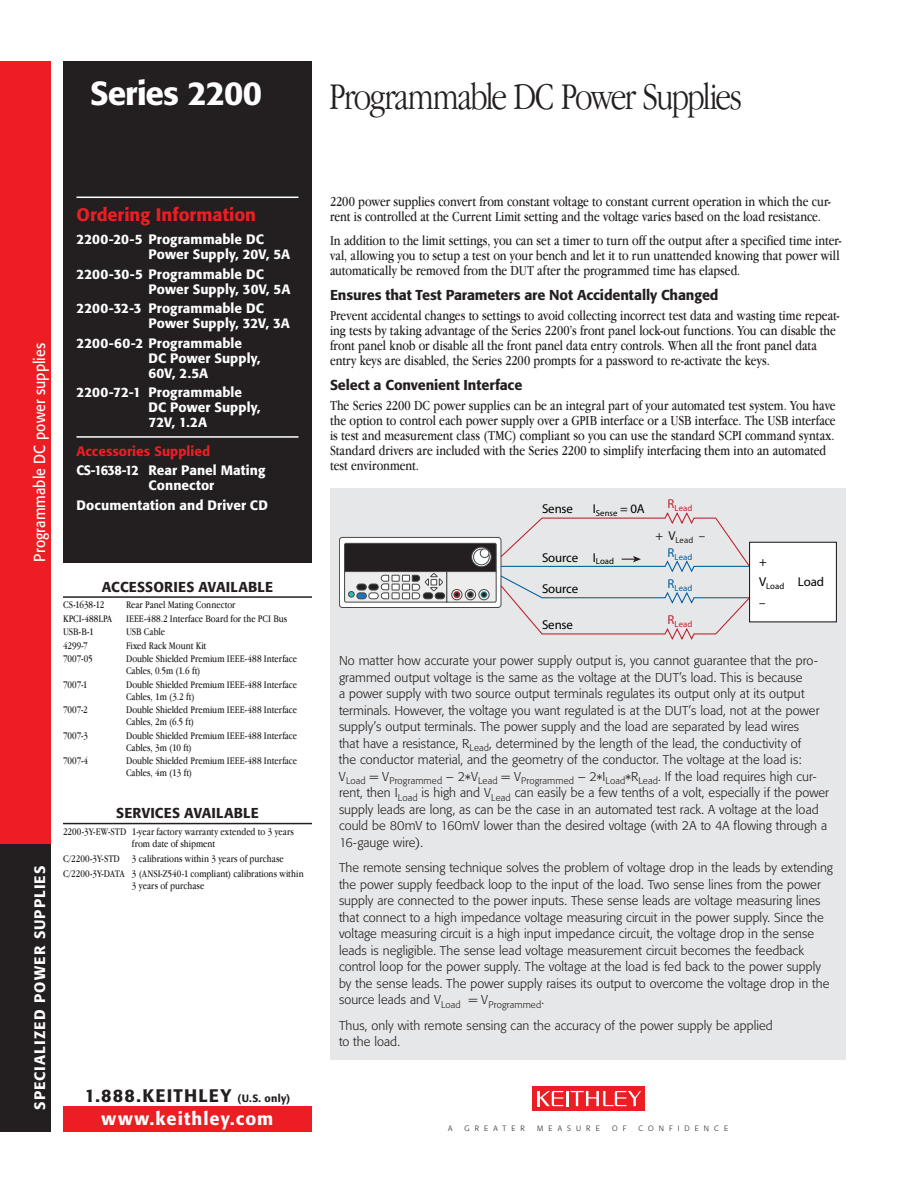
<style>
.page{position:relative;width:918px;height:1188px;background:#fff}
.page>*{position:absolute;margin:0;border:0;box-sizing:border-box;transform-origin:0 0}
.t1{font:300 condensed 39px "Garamond IT Cby BT";letter-spacing:-.04em;color:#231f20}
.t2{font:500 33px "Formata";letter-spacing:-.03em;color:#fff}
.t3{font:500 18px "Formata";letter-spacing:.065em;color:#231f20}
.t4{font:500 18px "Formata";letter-spacing:-.005em;color:#ed1d24}
.t5{font:500 18px "Formata";letter-spacing:.055em;color:#fff}
.t6{font:15.75px "Formata";color:#fff;scale:.9 1}
.t7{font:500 15px "Formata";letter-spacing:.07em;color:#fff}
.t8{font:condensed 14.25px/15px "Garamond IT Cby BT";color:#231f20}
.t9{font:500 14.25px "Formata";letter-spacing:-.005em;color:#231f20}
.t10{font:500 14.25px "Formata";letter-spacing:.015em;color:#231f20}
.t11{font:500 13.5px/15px "Formata";letter-spacing:.005em;color:#fff}
.t12{font:500 13.5px/15px "Formata";letter-spacing:.005em;color:#fff;scale:.95 1}
.t13{font:500 13.5px "Formata";color:#ed1d24}
.t14{font:12.9px "Myriad Pro";letter-spacing:-.01em;color:#000}
.t15{font:300 12.75px/16.5px "Formata";letter-spacing:.005em;color:#231f20}
.t16{font:condensed 10.5px/12px "Garamond IT Cby BT";letter-spacing:.005em;color:#231f20}
.t17{font:8.7px "Myriad Pro";letter-spacing:.005em;color:#000}
.t18{font:8.7px "Myriad Pro";letter-spacing:.01em;color:#be202e}
.t19{font:8.7px "Myriad Pro";letter-spacing:.01em;color:#005e9e}
.t20{font:8.7px "Myriad Pro";color:#231f20}
.t21{font:300 7.65px "Formata";letter-spacing:.67em;color:#231f20}
.s1{font-size:10.5px}
</style>
<div class="page">
<div style="left:63px;top:1107px;width:249px;height:25px;background:#ed1d24"></div>
<div style="left:0;top:844px;width:51px;height:288px;background:#231f20"></div>
<div style="left:532px;top:1086px;width:113px;height:25px;background:#ed1d24"></div>
<svg style="left:537px;top:1091px;width:104px;height:15px"></svg>
<div style="left:63px;top:61px;width:249px;height:501px;background:#231f20"></div>
<div style="left:0;top:61px;width:51px;height:783px;background:#ed1d24"></div>
<hr style="left:76px;top:197px;width:222px;height:1px;background:#fff">
<hr style="left:76px;top:436px;width:222px;height:2px;background:#fff">
<hr style="left:63px;top:596px;width:249px;height:2px;background:#231f20">
<hr style="left:63px;top:823px;width:249px;height:1px;background:#231f20">
<div style="left:330px;top:489px;width:516px;height:571px;background:#e6e7e8"></div>
<svg style="left:344px;top:512px;width:407px;height:128px"></svg>
<div style="left:749px;top:542px;width:88px;height:80px;background:#fff;border:1px solid #231f20"></div>
<h2 class="t2" style="left:90px;top:73px;width:173px">Series 2200</h2>
<h1 class="t1" style="left:329px;top:74px;width:415px">Programmable DC Power Supplies</h1>
<p class="t6" style="left:30px;top:562px;width:244px;rotate:-90deg">Programmable DC power supplies</p>
<p class="t6" style="left:30px;top:481px;width:65px;rotate:-90deg">Side Text</p>
<p class="t7" style="left:30px;top:1110px;width:244px;rotate:-90deg">Specialized Power Supplies</p>
<h3 class="t4" style="left:76px;top:203px;width:181px">Ordering Information</h3>
<p class="t11" style="left:148px;top:232px;width:143px;text-indent:-72px">2200-20-5 Programmable DC<br>Power Supply, 20V, 5A</p>
<p class="t11" style="left:148px;top:266px;width:143px;text-indent:-72px">2200-30-5 Programmable DC<br>Power Supply, 30V, 5A</p>
<p class="t11" style="left:148px;top:301px;width:143px;text-indent:-72px">2200-32-3 Programmable DC<br>Power Supply, 32V, 3A</p>
<p class="t11" style="left:148px;top:335px;width:114px;text-indent:-72px">2200-60-2 Programmable<br>DC Power Supply,<br>60V, 2.5A</p>
<p class="t11" style="left:148px;top:385px;width:114px;text-indent:-72px">2200-72-1 Programmable<br>DC Power Supply,<br>72V, 1.2A</p>
<p class="t13" style="left:76px;top:443px;width:135px">Accessories Supplied</p>
<p class="t12" style="left:76px;top:463px;width:200px">CS-1638-12 Rear Panel Mating<br>C</p>
<p class="t11" style="left:77px;top:476px;width:183px;line-height:19.5px;text-indent:80px">onnector<br>Documentation and Driver CD</p>
<p class="t9" style="left:102px;top:578px;width:10px">ACC</p>
<p class="t10" style="left:129px;top:578px;width:146px">ESSORIES AVAILABLE</p>
<p class="t16" style="left:63px;top:599px;width:43px">CS-1638-12</p>
<p class="t16" style="left:126px;top:599px;width:111px">Rear Panel Mating Connector</p>
<p class="t16" style="left:63px;top:612px;width:51px">KPCI-488LPA</p>
<p class="t16" style="left:126px;top:612px;width:163px">IEEE-488.2 Interface Board for the PCI Bus</p>
<p class="t16" style="left:63px;top:626px;width:32px">USB-B-1</p>
<p class="t16" style="left:126px;top:626px;width:41px">USB Cable</p>
<p class="t16" style="left:63px;top:639px;width:26px">4299-7</p>
<p class="t16" style="left:126px;top:639px;width:82px">Fixed Rack Mount Kit</p>
<p class="t16" style="left:63px;top:653px;width:31px">7007-05</p>
<p class="t16" style="left:126px;top:653px;width:173px">Double Shielded Premium IEEE-488 Interface<br>Cables, 0.5m (1.6 ft)</p>
<p class="t16" style="left:63px;top:678px;width:26px">7007-1</p>
<p class="t16" style="left:126px;top:678px;width:173px">Double Shielded Premium IEEE-488 Interface<br>Cables, 1m (3.2 ft)</p>
<p class="t16" style="left:63px;top:704px;width:26px">7007-2</p>
<p class="t16" style="left:126px;top:704px;width:173px">Double Shielded Premium IEEE-488 Interface<br>Cables, 2m (6.5 ft)</p>
<p class="t16" style="left:63px;top:730px;width:26px">7007-3</p>
<p class="t16" style="left:126px;top:730px;width:173px">Double Shielded Premium IEEE-488 Interface<br>Cables, 3m (10 ft)</p>
<p class="t16" style="left:63px;top:755px;width:27px">7007-4</p>
<p class="t16" style="left:126px;top:755px;width:173px">Double Shielded Premium IEEE-488 Interface<br>Cables, 4m (13 ft)</p>
<p class="t9" style="left:116px;top:805px;width:127px">Services Available</p>
<p class="t16" style="left:132px;top:825px;width:163px;text-indent:-69px">2200-3Y-EW-STD 1-year factory warranty extended to 3 years from date of shipment</p>
<p class="t16" style="left:63px;top:851px;width:242px;line-height:15px">C/2200-3Y-STD 3 calibrations within 3 years of purchase<br>C/2200-3Y-DATA 3 (ANSI-Z540-1 compliant) calibrations within</p>
<p class="t16" style="left:132px;top:879px;width:74px">3 years of purchase</p>
<h3 class="t3" style="left:85px;top:1085px;width:207px">1.888.KEITHLEY <span class="s1">(U.S. only)</span></h3>
<h3 class="t5" style="left:102px;top:1108px;width:173px">www.keithley.com</h3>
<p class="t8" style="left:330px;top:194px;width:503px">2200 power supplies convert from constant voltage to constant current operation in which the cur&shy;rent is controlled at the Current Limit setting and the voltage varies based on the load resistance.</p>
<p class="t8" style="left:330px;top:233px;width:513px">In addition to the limit settings, you can set a timer to turn off the output after a specified time inter&shy;val, allowing you to setup a test on your bench and let it to run unattended knowing that power will automatically be removed from the DUT after the programmed time has elapsed.</p>
<p class="t9" style="left:330px;top:287px;width:390px">Ensures that Test Parameters are Not Accidentally Changed</p>
<p class="t8" style="left:330px;top:308px;width:511px">Prevent accidental changes to settings to avoid collecting incorrect test data and wasting time repeat&shy;ing tests by taking advantage of the Series 2200’s front panel lock-out functions. You can disable the front panel knob or disable all the front panel data entry controls. When all the front panel data entry keys are disabled, the Series 2200 prompts for a password to re-activate the keys.</p>
<p class="t9" style="left:330px;top:377px;width:194px">Select a Convenient Interface</p>
<p class="t8" style="left:330px;top:398px;width:507px">The Series 2200 DC power supplies can be an integral part of your automated test system. You have the option to control each power supply over a GPIB interface or a USB interface. The USB interface is test and measurement class (TMC) compliant so you can use the standard SCPI command syntax.<br>Standard drivers are included with the Series 2200 to simplify interfacing them into an automated test environment.</p>
<p class="t14" style="left:542px;top:501px;width:33px">Sense</p>
<p class="t14" style="left:593px;top:501px;width:5px">I</p>
<p class="t18" style="left:667px;top:503px;width:26px"><sup>R</sup>Lead</p>
<p class="t17" style="left:596px;top:508px;width:50px">Sense <sup>=</sup> <sup>0A</sup></p>
<p class="t14" style="left:542px;top:549px;width:38px">Source</p>
<p class="t17" style="left:596px;top:556px;width:20px">Load</p>
<p class="t14" style="left:593px;top:549px;width:5px">I</p>
<p class="t14" style="left:542px;top:581px;width:38px">Source</p>
<p class="t14" style="left:542px;top:617px;width:33px">Sense</p>
<p class="t20" style="left:655px;top:534px;width:51px"><sup>+</sup> <sup>V</sup>Lead <sup>–</sup></p>
<p class="t19" style="left:667px;top:583px;width:26px"><sup>R</sup>Lead</p>
<p class="t18" style="left:667px;top:619px;width:26px"><sup>R</sup>Lead</p>
<p class="t19" style="left:667px;top:551px;width:26px"><sup>R</sup>Lead</p>
<p class="t14" style="left:759px;top:554px;width:9px">+</p>
<p class="t14" style="left:759px;top:595px;width:8px">–</p>
<p class="t14" style="left:759px;top:573px;width:66px">V<sub>Load</sub> Load</p>
<p class="t15" style="left:339px;top:653px;width:491px">No matter how accurate your power supply output is, you cannot guarantee that the pro&shy;grammed output voltage is the same as the voltage at the DUT’s load. This is because<br>a power supply with two source output terminals regulates its output only at its output terminals. However, the voltage you want regulated is at the DUT’s load, not at the power supply’s output terminals. The power supply and the load are separated by lead wires<br>that have a resistance, R<sub>Lead</sub>, determined by the length of the lead, the conductivity of<br>the conductor material, and the geometry of the conductor. The voltage at the load is:<br>V<sub>Load</sub> = V<sub>Programmed</sub> – 2*V<sub>Lead</sub> = V<sub>Programmed</sub> – 2*I<sub>Load</sub>*R<sub>Lead</sub>. If the load requires high cur&shy;rent, then I<sub>Load</sub> is high and V<sub>Lead</sub> can easily be a few tenths of a volt, especially if the power supply leads are long, as can be the case in an automated test rack. A voltage at the load could be 80mV to 160mV lower than the desired voltage (with 2A to 4A flowing through a 16-gauge wire).</p>
<p class="t15" style="left:339px;top:860px;width:496px">The remote sensing technique solves the problem of voltage drop in the leads by extending the power supply feedback loop to the input of the load. Two sense lines from the power supply are connected to the power inputs. These sense leads are voltage measuring lines that connect to a high impedance voltage measuring circuit in the power supply. Since the voltage measuring circuit is a high input impedance circuit, the voltage drop in the sense leads is negligible. The sense lead voltage measurement circuit becomes the feedback control loop for the power supply. The voltage at the load is fed back to the power supply by the sense leads. The power supply raises its output to overcome the voltage drop in the source leads and V<sub>Load</sub> = V<sub>Programmed</sub>.</p>
<p class="t15" style="left:339px;top:1017px;width:435px">Thus, only with remote sensing can the accuracy of the power supply be applied to the load.</p>
<p class="t21" style="left:448px;top:1124px;width:6px">A</p>
<p class="t21" style="left:465px;top:1124px;width:62px">GREATER</p>
<p class="t21" style="left:537px;top:1124px;width:64px">MEASURE</p>
<p class="t21" style="left:612px;top:1124px;width:16px">O F</p>
<p class="t21" style="left:638px;top:1124px;width:91px">CONFIDENCE</p>
</div>
